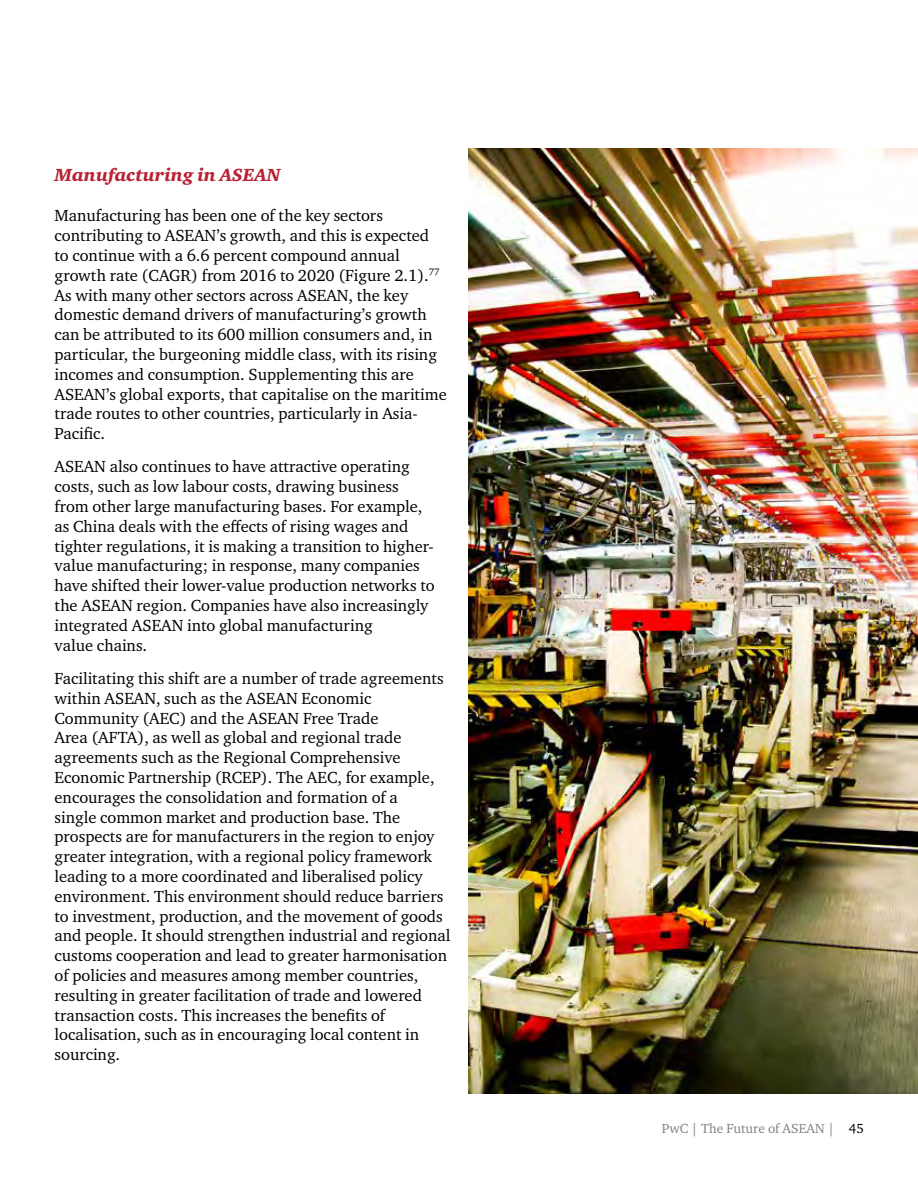
<style>
.page{position:relative;width:918px;height:1188px;background:#fff}
.page>*{position:absolute;margin:0;border:0;box-sizing:border-box;transform-origin:0 0}
.t1{font:italic 900 18px "Charter ITC Std";color:#b82234}
.t2{font:16.5px/19.8px "Charter ITC Std";color:#000}
.t3{font:13.5px "Charter ITC Std";color:#808285}
.s1{color:#000}
</style>
<div class="page">
<hr style="left:0;top:655px;width:1px;height:212px;background:#b82234">
<img style="left:469px;top:148px;width:449px;height:946px">
<p class="t1" style="left:55px;top:164px;width:228px">Manufacturing in ASEAN</p>
<p class="t2" style="left:55px;top:206px;width:394px">Manufacturing has been one of the key sectors contributing to ASEAN’s growth, and this is expected to continue with a 6.6 percent compound annual growth rate (CAGR) from 2016 to 2020 (Figure 2.1).<sup>77<br></sup>As with many other sectors across ASEAN, the key domestic demand drivers of manufacturing’s growth can be attributed to its 600 million consumers and, in particular, the burgeoning middle class, with its rising incomes and consumption. Supplementing this are ASEAN’s global exports, that capitalise on the maritime trade routes to other countries, particularly in Asia-Pacific.</p>
<p class="t2" style="left:55px;top:457px;width:382px">ASEAN also continues to have attractive operating costs, such as low labour costs, drawing business from other large manufacturing bases. For example, as China deals with the effects of rising wages and tighter regulations, it is making a transition to higher&shy;value manufacturing; in response, many companies have shifted their lower-value production networks to the ASEAN region. Companies have also increasingly integrated ASEAN into global manufacturing<br>value chains.</p>
<p class="t2" style="left:55px;top:668px;width:398px">Facilitating this shift are a number of trade agreements within ASEAN, such as the ASEAN Economic Community (AEC) and the ASEAN Free Trade<br>Area (AFTA), as well as global and regional trade agreements such as the Regional Comprehensive Economic Partnership (RCEP). The AEC, for example, encourages the consolidation and formation of a<br>single common market and production base. The prospects are for manufacturers in the region to enjoy greater integration, with a regional policy framework leading to a more coordinated and liberalised policy environment. This environment should reduce barriers to investment, production, and the movement of goods and people. It should strengthen industrial and regional customs cooperation and lead to greater harmonisation of policies and measures among member countries, resulting in greater facilitation of trade and lowered transaction costs. This increases the benefits of localisation, such as in encouraging local content in sourcing.</p>
<p class="t3" style="left:662px;top:1120px;width:204px">PwC | The Future of ASEAN | <span class="s1">45</span></p>
</div>
